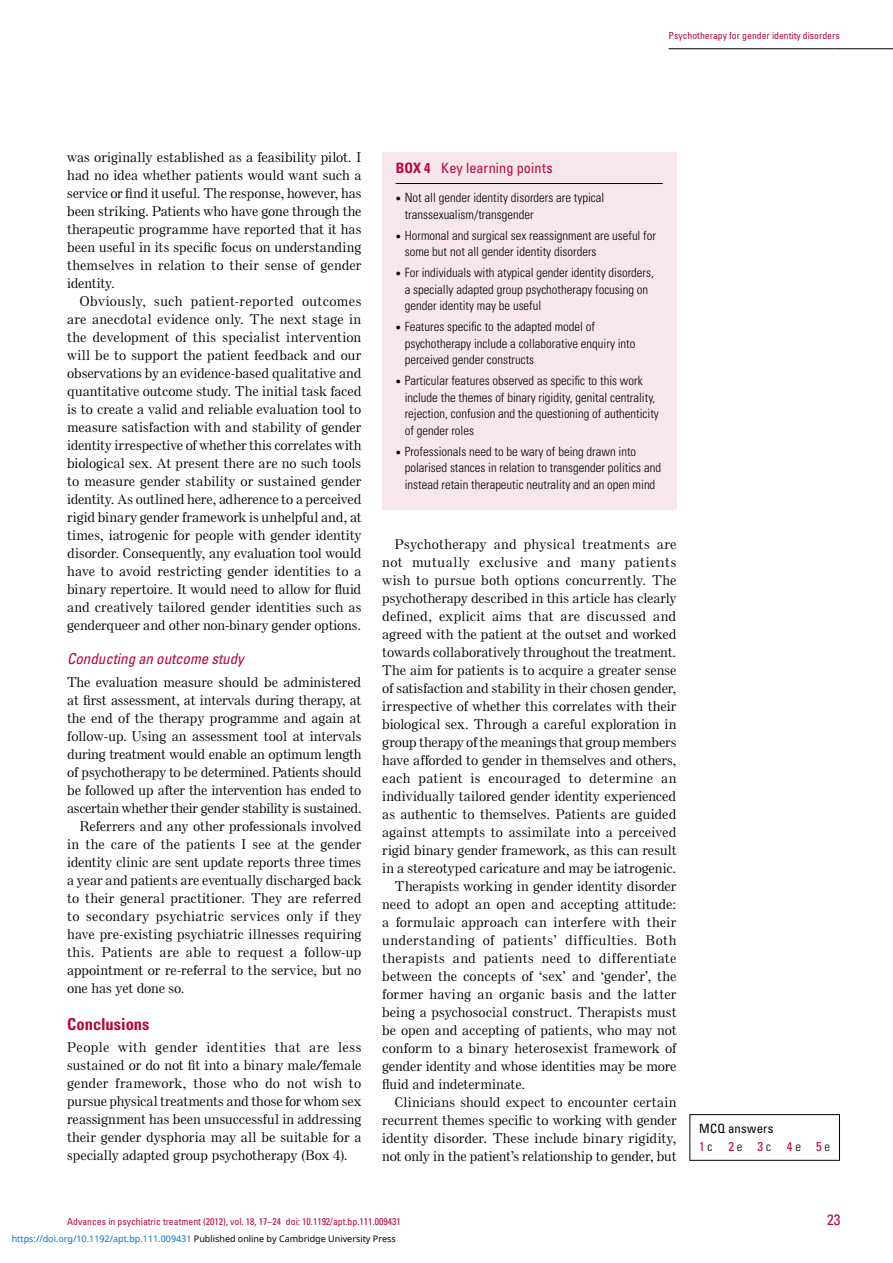
<style>
.page{position:relative;width:893px;height:1263px;background:#fff}
.page>*{position:absolute;margin:0;border:0;box-sizing:border-box;transform-origin:0 0}
.t1{font:700 condensed 16.5px "Univers LT Std";color:#b30838}
.t2{font:italic condensed 15px "Univers LT Std";color:#b30838}
.t3{font:condensed 15px "Univers LT Std";color:#b30838}
.t4{font:condensed 14.25px "Univers LT Std";letter-spacing:.01em;color:#b30838}
.t5{font:500 13.5px/18px "Else NPL Std";letter-spacing:.02em;color:#000;text-align:justify}
.t6{font:500 13.5px "Else NPL Std";letter-spacing:.04em;color:#000}
.t7{font:500 13.5px "Else NPL Std";color:#000}
.t8{font:500 13.5px "Else NPL Std";letter-spacing:.05em;color:#000}
.t9{font:500 13.5px "Else NPL Std";letter-spacing:-.005em;color:#000}
.t10{font:500 13.5px "Else NPL Std";letter-spacing:.055em;color:#000}
.t11{font:500 13.5px "Else NPL Std";letter-spacing:.045em;color:#000}
.t12{font:300 condensed 12.75px/16.5px "Univers LT Std";color:#000}
.t13{font:condensed 12.75px/18px "Univers LT Std";letter-spacing:.02em;color:#000}
.t14{font:condensed 9.75px "Univers LT Std";color:#b30838}
.t15{font:9px "Noto Sans";color:#0172cf}
.s1{font-weight:700}
.s2{font-family:"Newspaper Pi BT";font-weight:400;font-stretch:normal;font-size:7.5px}
.s3{color:#b30838}
.s4{font-weight:300}
.s5{color:#000}
</style>
<div class="page">
<hr style="left:669px;top:49px;width:171px;height:1px;background:#000">
<hr style="left:839px;top:49px;width:54px;height:1px;background:#000">
<div style="left:382px;top:152px;width:294px;height:358px;background:#f7e6eb"></div>
<hr style="left:396px;top:183px;width:267px;height:1px;background:#000">
<div style="left:690px;top:1114px;width:150px;height:46px;border:1px solid #000"></div>
<p class="t14" style="left:669px;top:30px;width:173px">Psychotherapy for gender identity disorders</p>
<p class="t5" style="left:67px;top:148px;width:296px">was originally established as a feasibility pilot. I had no idea whether patients would want such a service or find it useful. The response, however, has been striking. Patients who have gone through the therapeutic programme have reported that it has been useful in its specific focus on understanding themselves in relation to their sense of gender identity.</p>
<p class="t5" style="left:67px;top:292px;width:296px;text-indent:13px">Obviously, such patient-reported outcomes are anecdotal evidence only. The next stage in the development of this specialist intervention will be to support the patient feedback and our observations by an evidence-based qualitative and quantitative outcome study. The initial task faced is to create a valid and reliable evaluation tool to measure satisfaction with and stability of gender identity irrespective of whether this correlates with biological sex. At present there are no such tools to measure gender stability or sustained gender identity. As outlined here, adherence to a perceived rigid binary gender framework is unhelpful and, at times, iatrogenic for people with gender identity disorder. Consequently, any evaluation tool would have to avoid restricting gender identities to a binary repertoire. It would need to allow for fluid and creatively tailored gender identities such as genderqueer and other non-binary gender options.</p>
<p class="t2" style="left:67px;top:649px;width:178px">Conducting an outcome study</p>
<p class="t5" style="left:67px;top:673px;width:295px">The evaluation measure should be administered</p>
<p class="t5" style="left:67px;top:691px;width:295px">at first assessment, at intervals during therapy, at</p>
<p class="t5" style="left:67px;top:709px;width:295px">the end of the therapy programme and again at</p>
<p class="t5" style="left:67px;top:727px;width:295px">follow-up. Using an assessment tool at intervals</p>
<p class="t7" style="left:67px;top:746px;width:295px">during treatment would enable an optimum length</p>
<p class="t7" style="left:67px;top:764px;width:295px">of psychotherapy to be determined. Patients should</p>
<p class="t5" style="left:67px;top:781px;width:295px">be followed up after the intervention has ended to</p>
<p class="t9" style="left:67px;top:800px;width:296px">ascertain whether their gender stability is sustained.</p>
<p class="t5" style="left:80px;top:817px;width:283px">Referrers and any other professionals involved</p>
<p class="t5" style="left:67px;top:835px;width:296px">in the care of the patients I see at the gender</p>
<p class="t5" style="left:67px;top:853px;width:295px">identity clinic are sent update reports three times</p>
<p class="t5" style="left:67px;top:871px;width:296px">a year and patients are eventually discharged back</p>
<p class="t5" style="left:67px;top:889px;width:295px">to their general practitioner. They are referred</p>
<p class="t6" style="left:67px;top:908px;width:295px">to secondary psychiatric services only if they</p>
<p class="t5" style="left:67px;top:925px;width:296px">have pre-existing psychiatric illnesses requiring</p>
<p class="t6" style="left:67px;top:944px;width:295px">this. Patients are able to request a follow-up</p>
<p class="t5" style="left:67px;top:961px;width:296px">appointment or re-referral to the service, but no</p>
<p class="t7" style="left:67px;top:980px;width:119px">one has yet done so.</p>
<p class="t1" style="left:67px;top:1014px;width:84px">Conclusions</p>
<p class="t5" style="left:67px;top:1039px;width:296px">People with gender identities that are less sustained or do not fit into a binary male/female gender framework, those who do not wish to pursue physical treatments and those for whom sex reassignment has been unsuccessful in addressing their gender dysphoria may all be suitable for a specially adapted group psychotherapy (Box 4).</p>
<p class="t4" style="left:396px;top:159px;width:159px"><span class="s1">Box 4</span> Key learning points</p>
<p class="t12" style="left:405px;top:190px;width:201px;text-indent:-9px"><span class="s2">•</span> Not all gender identity disorders are typical transsexualism/transgender</p>
<p class="t12" style="left:405px;top:227px;width:253px;text-indent:-9px"><span class="s2">•</span> Hormonal and surgical sex reassignment are useful for some but not all gender identity disorders</p>
<p class="t12" style="left:405px;top:265px;width:251px;text-indent:-9px"><span class="s2">•</span> For individuals with atypical gender identity disorders, a specially adapted group psychotherapy focusing on gender identity may be useful</p>
<p class="t12" style="left:405px;top:319px;width:232px;text-indent:-9px"><span class="s2">•</span> Features specific to the adapted model of psychotherapy include a collaborative enquiry into perceived gender constructs</p>
<p class="t12" style="left:405px;top:373px;width:256px;text-indent:-9px"><span class="s2">•</span> Particular features observed as specific to this work include the themes of binary rigidity, genital centrality, rejection, confusion and the questioning of authenticity of gender roles</p>
<p class="t12" style="left:405px;top:443px;width:258px;text-indent:-9px"><span class="s2">•</span> Professionals need to be wary of being drawn into polarised stances in relation to transgender politics and instead retain therapeutic neutrality and an open mind</p>
<p class="t6" style="left:395px;top:536px;width:283px">Psychotherapy and physical treatments are</p>
<p class="t8" style="left:382px;top:554px;width:295px">not mutually exclusive and many patients</p>
<p class="t5" style="left:382px;top:571px;width:295px">wish to pursue both options concurrently. The</p>
<p class="t5" style="left:382px;top:589px;width:295px">psychotherapy described in this article has clearly</p>
<p class="t11" style="left:382px;top:608px;width:295px">defined, explicit aims that are discussed and</p>
<p class="t5" style="left:382px;top:625px;width:295px">agreed with the patient at the outset and worked</p>
<p class="t5" style="left:382px;top:643px;width:295px">towards collaboratively throughout the treatment.</p>
<p class="t5" style="left:382px;top:661px;width:295px">The aim for patients is to acquire a greater sense</p>
<p class="t5" style="left:382px;top:679px;width:296px">of satisfaction and stability in their chosen gender,</p>
<p class="t5" style="left:382px;top:697px;width:295px">irrespective of whether this correlates with their</p>
<p class="t5" style="left:382px;top:715px;width:296px">biological sex. Through a careful exploration in</p>
<p class="t5" style="left:382px;top:733px;width:295px">group therapy of the meanings that group members</p>
<p class="t5" style="left:382px;top:751px;width:296px">have afforded to gender in themselves and others,</p>
<p class="t8" style="left:382px;top:770px;width:295px">each patient is encouraged to determine an</p>
<p class="t5" style="left:382px;top:787px;width:295px">individually tailored gender identity experienced</p>
<p class="t5" style="left:382px;top:805px;width:295px">as authentic to themselves. Patients are guided</p>
<p class="t5" style="left:382px;top:823px;width:295px">against attempts to assimilate into a perceived</p>
<p class="t5" style="left:382px;top:841px;width:295px">rigid binary gender framework, as this can result</p>
<p class="t5" style="left:382px;top:859px;width:295px">in a stereotyped caricature and may be iatrogenic.</p>
<p class="t5" style="left:395px;top:877px;width:283px">Therapists working in gender identity disorder</p>
<p class="t5" style="left:382px;top:895px;width:295px">need to adopt an open and accepting attitude:</p>
<p class="t6" style="left:382px;top:914px;width:295px">a formulaic approach can interfere with their</p>
<p class="t10" style="left:382px;top:932px;width:295px">understanding of patients’ difficulties. Both</p>
<p class="t8" style="left:382px;top:950px;width:295px">therapists and patients need to differentiate</p>
<p class="t5" style="left:382px;top:967px;width:295px">between the concepts of ‘sex’ and ‘gender’, the</p>
<p class="t6" style="left:382px;top:986px;width:296px">former having an organic basis and the latter</p>
<p class="t5" style="left:382px;top:1003px;width:295px">being a psychosocial construct. Therapists must</p>
<p class="t5" style="left:382px;top:1021px;width:295px">be open and accepting of patients, who may not</p>
<p class="t5" style="left:382px;top:1039px;width:296px">conform to a binary heterosexist framework of</p>
<p class="t7" style="left:382px;top:1058px;width:295px">gender identity and whose identities may be more</p>
<p class="t5" style="left:382px;top:1075px;width:144px">fluid and indeterminate.</p>
<p class="t5" style="left:395px;top:1093px;width:283px">Clinicians should expect to encounter certain</p>
<p class="t5" style="left:382px;top:1111px;width:296px">recurrent themes specific to working with gender</p>
<p class="t5" style="left:382px;top:1129px;width:295px">identity disorder. These include binary rigidity,</p>
<p class="t7" style="left:382px;top:1148px;width:296px">not only in the patient’s relationship to gender, but</p>
<p class="t13" style="left:699px;top:1119px;width:133px">MCQ answers<br><span class="s3">1</span> <span class="s4">c</span><span class="s3">2</span> <span class="s4">e</span><span class="s3">3</span> <span class="s4">c</span><span class="s3">4</span> <span class="s4">e</span><span class="s3">5</span> <span class="s4">e</span></p>
<p class="t14" style="left:67px;top:1216px;width:335px">Advances in psychiatric treatment (2012), vol. 18, 17–24 doi: 10.1192/apt.bp.111.009431</p>
<p class="t3" style="left:827px;top:1210px;width:15px">23</p>
<p class="t15" style="left:12px;top:1232px;width:386px">https://doi.org/10.1192/apt.bp.111.009431 <span class="s5">Published online by Cambridge University Press</span></p>
</div>
